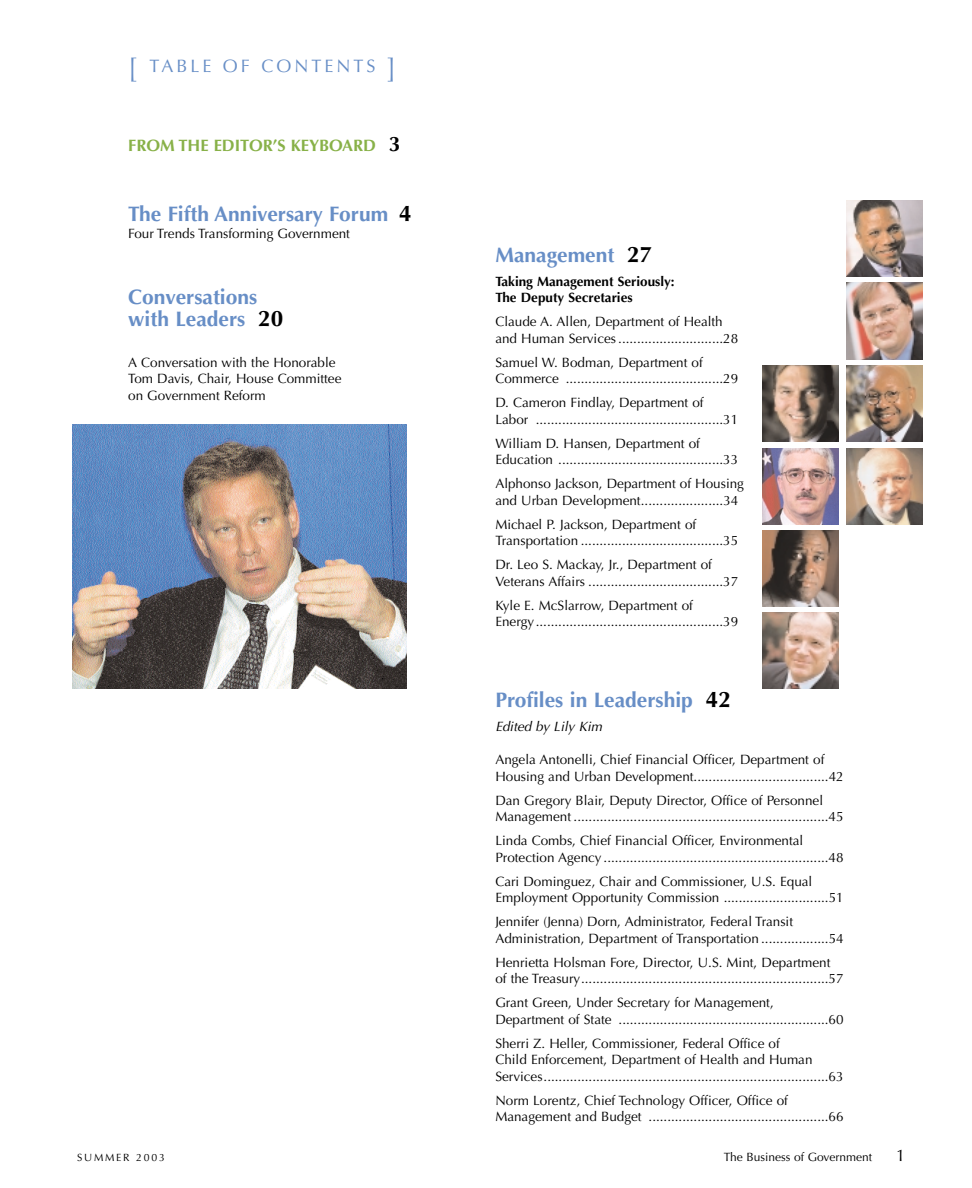
<style>
.page{position:relative;width:972px;height:1188px;background:#fff}
.page>*{position:absolute;margin:0;border:0;box-sizing:border-box;transform-origin:0 0}
.t1{font:700 21px/22.5px "Optima";color:#678ec6}
.t2{font:18px "Optima";letter-spacing:.165em;color:#678ec6}
.t3{font:700 16.5px "Optima";color:#88b148}
.t4{font:16.5px "Optima";color:#000}
.t5{font:13.5px/16.5px "Optima";color:#000}
.t6{font:700 13.5px/16.5px "Optima";color:#000}
.t7{font:italic 13.5px "Optima";color:#000}
.t8{font:12px "Optima";color:#000}
.t9{font:10.5px "Optima";letter-spacing:.165em;color:#000}
.s1{font-size:30px}
.s2{font-size:21px;color:#000}
.s3{font-size:22.5px;color:#000}
</style>
<div class="page">
<img style="left:72px;top:425px;width:334px;height:264px">
<img style="left:846px;top:201px;width:76px;height:76px">
<img style="left:846px;top:366px;width:76px;height:76px">
<img style="left:846px;top:448px;width:76px;height:76px">
<img style="left:762px;top:366px;width:76px;height:76px">
<img style="left:762px;top:531px;width:76px;height:76px">
<img style="left:762px;top:448px;width:76px;height:76px">
<img style="left:846px;top:283px;width:76px;height:77px">
<img style="left:762px;top:612px;width:76px;height:76px">
<h2 class="t2" style="left:128px;top:59px;width:271px"><span class="s1">[</span> TABLE OF CONTENTS <span class="s1">]</span></h2>
<p class="t3" style="left:128px;top:138px;width:274px">FROM THE EDITOR’S KEYBOARD <span class="s2">3</span></p>
<h1 class="t1" style="left:128px;top:205px;width:285px">The Fifth Anniversary Forum <span class="s3">4</span></h1>
<p class="t5" style="left:128px;top:226px;width:223px">Four Trends Transforming Government</p>
<h1 class="t1" style="left:128px;top:287px;width:157px">Conversations with Leaders <span class="s3">20</span></h1>
<p class="t5" style="left:128px;top:355px;width:215px">A Conversation with the Honorable<br>Tom Davis, Chair, House Committee on Government Reform</p>
<h1 class="t1" style="left:495px;top:246px;width:158px">Management <span class="s3">27</span></h1>
<p class="t6" style="left:495px;top:274px;width:181px">Taking Management Seriously:<br>The Deputy Secretaries</p>
<p class="t5" style="left:495px;top:315px;width:244px">Claude A. Allen, Department of Health and Human Services ............................28</p>
<p class="t5" style="left:495px;top:355px;width:244px">Samuel W. Bodman, Department of<br>Commerce ..........................................29</p>
<p class="t5" style="left:495px;top:396px;width:244px">D. Cameron Findlay, Department of<br>Labor ..................................................31</p>
<p class="t5" style="left:495px;top:436px;width:244px">William D. Hansen, Department of<br>Education ............................................33</p>
<p class="t5" style="left:495px;top:477px;width:250px">Alphonso Jackson, Department of Housing and Urban Development......................34</p>
<p class="t5" style="left:495px;top:517px;width:244px">Michael P. Jackson, Department of<br>Transportation ......................................35</p>
<p class="t5" style="left:495px;top:558px;width:244px">Dr. Leo S. Mackay, Jr., Department of<br>Veterans Affairs ....................................37</p>
<p class="t5" style="left:495px;top:598px;width:244px">Kyle E. McSlarrow, Department of<br>Energy..................................................39</p>
<h1 class="t1" style="left:495px;top:691px;width:237px">Profiles in Leadership <span class="s3">42</span></h1>
<p class="t7" style="left:495px;top:721px;width:108px">Edited by Lily Kim</p>
<p class="t5" style="left:495px;top:753px;width:350px">Angela Antonelli, Chief Financial Officer, Department of<br>Housing and Urban Development....................................42</p>
<p class="t5" style="left:495px;top:793px;width:350px">Dan Gregory Blair, Deputy Director, Office of Personnel<br>Management ....................................................................45</p>
<p class="t5" style="left:495px;top:834px;width:350px">Linda Combs, Chief Financial Officer, Environmental<br>Protection Agency ............................................................48</p>
<p class="t5" style="left:495px;top:874px;width:350px">Cari Dominguez, Chair and Commissioner, U.S. Equal<br>Employment Opportunity Commission ............................51</p>
<p class="t5" style="left:495px;top:915px;width:350px">Jennifer (Jenna) Dorn, Administrator, Federal Transit<br>Administration, Department of Transportation ..................54</p>
<p class="t5" style="left:495px;top:955px;width:350px">Henrietta Holsman Fore, Director, U.S. Mint, Department of the Treasury..................................................................57</p>
<p class="t5" style="left:495px;top:996px;width:350px">Grant Green, Under Secretary for Management,<br>Department of State ........................................................60</p>
<p class="t5" style="left:495px;top:1036px;width:350px">Sherri Z. Heller, Commissioner, Federal Office of<br>Child Enforcement, Department of Health and Human<br>Services............................................................................63</p>
<p class="t5" style="left:495px;top:1093px;width:350px">Norm Lorentz, Chief Technology Officer, Office of<br>Management and Budget ................................................66</p>
<p class="t9" style="left:77px;top:1154px;width:89px">SUMMER 2003</p>
<p class="t8" style="left:724px;top:1152px;width:150px">The Business of Government</p>
<p class="t4" style="left:896px;top:1149px;width:11px">1</p>
</div>
